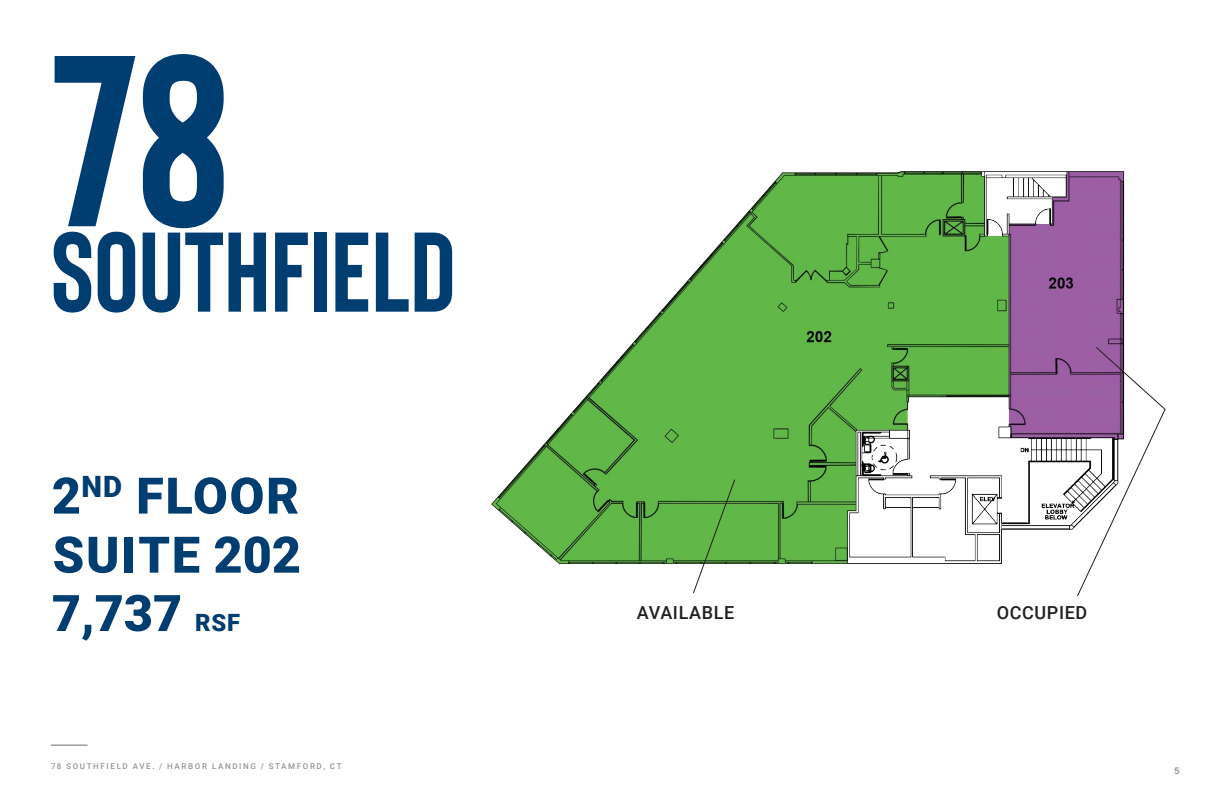
<style>
.page{position:relative;width:1224px;height:792px;background:#fff}
.page>*{position:absolute;margin:0;border:0;box-sizing:border-box;transform-origin:0 0}
.t1{font:700 243.2px "Bison";color:#003d71}
.t2{font:700 113px "Bison";color:#003d71}
.Page_Title{font:900 50.4px "Roboto";letter-spacing:.035em;color:#003d71}
.Page_Copy{font:500 18px "Roboto";letter-spacing:.035em;color:#231f20}
.t3{font:600 10px "Acumin Pro";color:#939598}
.t4{font:500 8px "Roboto";letter-spacing:.205em;color:#939598}
.s1{font-size:23.8px}
</style>
<div class="page">
<hr style="left:51px;top:744px;width:37px;height:2px;background:#939598">
<img style="left:491px;top:171px;width:634px;height:393px">
<svg style="left:692px;top:478px;width:44px;height:115px"></svg>
<svg style="left:1076px;top:346px;width:90px;height:250px"></svg>
<p class="t1" style="left:51px;top:9px;width:180px">78</p>
<p class="t2" style="left:51px;top:211px;width:406px">SOUTHFIELD</p>
<p class="Page_Title" style="left:52px;top:460px;width:249px">2<sup>ND</sup> FLOOR</p>
<p class="Page_Title" style="left:53px;top:519px;width:250px">SUITE 202</p>
<p class="Page_Title" style="left:52px;top:578px;width:190px">7,737 <span class="s1">RSF</span></p>
<p class="t4" style="left:51px;top:761px;width:292px">78 SOUTHFIELD AVE. / HARBOR LANDING / STAMFORD, CT</p>
<p class="Page_Copy" style="left:637px;top:600px;width:99px">AVAILABLE</p>
<p class="Page_Copy" style="left:997px;top:600px;width:92px">OCCUPIED</p>
<p class="t3" style="left:1174px;top:764px;width:7px">5</p>
</div>
